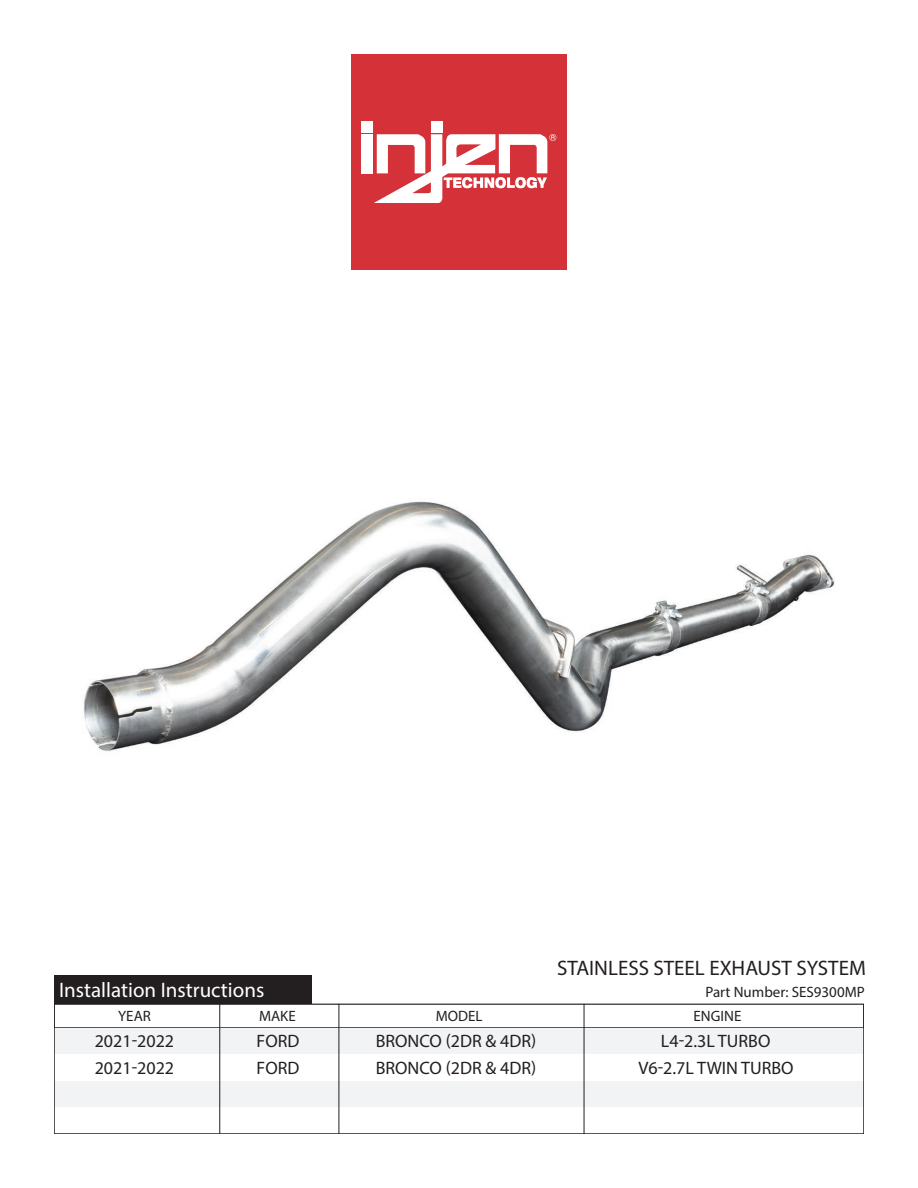
<style>
.page{position:relative;width:918px;height:1188px;background:#fff}
.page>*{position:absolute;margin:0;border:0;box-sizing:border-box;transform-origin:0 0}
.t1{font:21px "Myriad Pro";color:#231f20}
.t2{font:21px "Myriad Pro";color:#fff}
.t3{font:18px "Myriad Pro";color:#231f20}
.t4{font:15px "Myriad Pro";color:#231f20}
</style>
<div class="page">
<div style="left:351px;top:54px;width:216px;height:216px;background:#d43238"></div>
<div style="left:362px;top:121px;width:11px;height:11px;background:#fff"></div>
<div style="left:431px;top:121px;width:11px;height:11px;background:#fff"></div>
<div style="left:362px;top:134px;width:11px;height:39px;background:#fff"></div>
<svg style="left:374px;top:134px;width:182px;height:69px"></svg>
<div style="left:54px;top:975px;width:258px;height:29px;background:#231f20"></div>
<svg style="left:54px;top:1028px;width:810px;height:106px;fill:#f2f3f4"></svg>
<svg style="left:54px;top:1004px;width:810px;height:24px"></svg>
<img style="left:83px;top:501px;width:752px;height:251px">
<p class="t1" style="left:557px;top:955px;width:310px">STAINLESS STEEL EXHAUST SYSTEM</p>
<p class="t2" style="left:59px;top:977px;width:207px">Installation Instructions</p>
<p class="t4" style="left:705px;top:983px;width:161px">Part Number: SES9300MP</p>
<p class="t4" style="left:118px;top:1007px;width:34px">YEAR</p>
<p class="t4" style="left:259px;top:1007px;width:38px">MAKE</p>
<p class="t4" style="left:436px;top:1007px;width:48px">MODEL</p>
<p class="t4" style="left:694px;top:1007px;width:49px">ENGINE</p>
<p class="t3" style="left:95px;top:1030px;width:81px">2021-2022</p>
<p class="t3" style="left:257px;top:1030px;width:44px">FORD</p>
<p class="t3" style="left:376px;top:1030px;width:162px">BRONCO (2DR &amp; 4DR)</p>
<p class="t3" style="left:661px;top:1030px;width:111px">L4-2.3L TURBO</p>
<p class="t3" style="left:95px;top:1057px;width:81px">2021-2022</p>
<p class="t3" style="left:257px;top:1057px;width:44px">FORD</p>
<p class="t3" style="left:376px;top:1057px;width:162px">BRONCO (2DR &amp; 4DR)</p>
<p class="t3" style="left:638px;top:1057px;width:157px">V6-2.7L TWIN TURBO</p>
</div>
